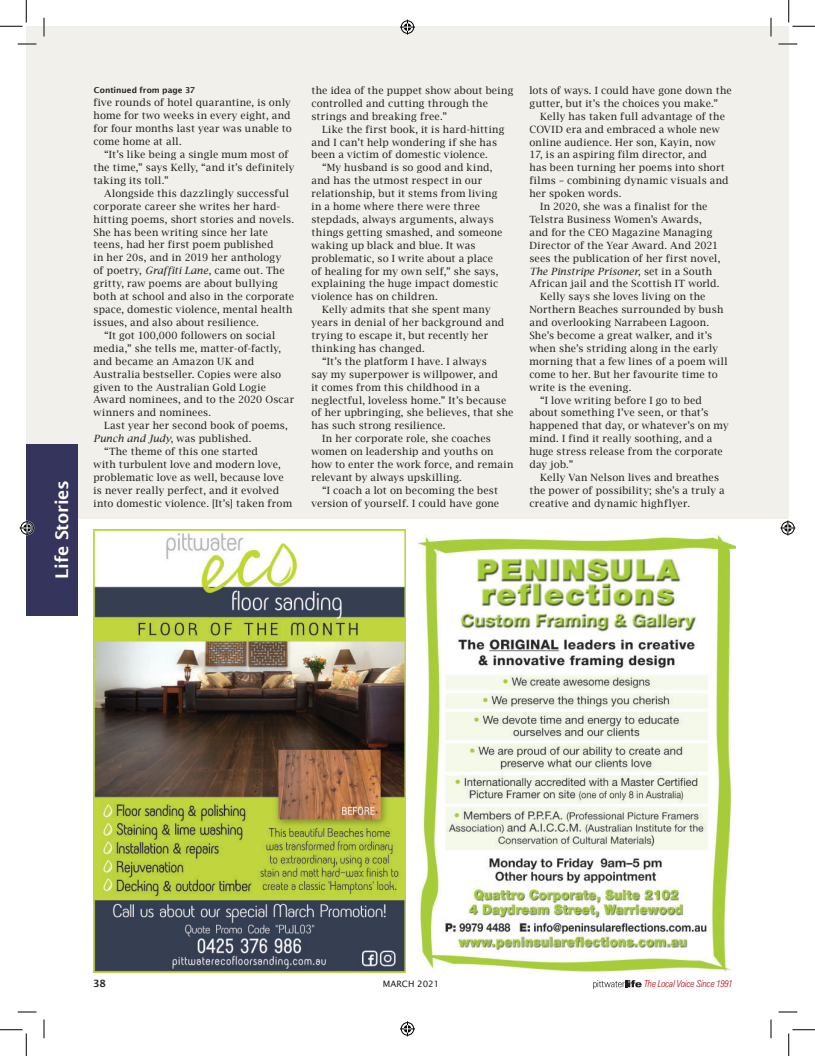
<style>
.page{position:relative;width:815px;height:1056px;background:#fff}
.page>*{position:absolute;margin:0;border:0;box-sizing:border-box;transform-origin:0 0}
.t1{font:600 17.5px "Lucida Sans";letter-spacing:-.015em;color:#fff}
.t2{font:10px/12.9px "Lucida Bright";letter-spacing:.02em;color:#231f20}
.t3{font:italic 10px "Lucida Bright";letter-spacing:.02em;color:#231f20}
.t4{font:600 10px "Lucida Sans";color:#231f20}
.t5{font:italic 300 condensed 9.62px "Zurich BT";letter-spacing:-.015em;color:#b00d15}
.t6{font:8.75px "Lucida Sans";color:#231f20}
.t7{font:600 8.12px "Lucida Sans";letter-spacing:.005em;color:#231f20}
.s1{font-style:italic}
.s2{font-style:normal}
</style>
<div class="page">
<div style="left:26px;top:27px;width:762px;height:492px;background:#f1f0eb"></div>
<div style="left:26px;top:444px;width:52px;height:171px;background:#34345d"></div>
<img style="left:418px;top:535px;width:316px;height:437px">
<img style="left:94px;top:529px;width:311px;height:443px">
<svg style="left:593px;top:980px;width:48px;height:8px"></svg>
<svg style="left:18px;top:43px;width:18px;height:2px"></svg>
<svg style="left:778px;top:43px;width:19px;height:2px"></svg>
<svg style="left:18px;top:1011px;width:18px;height:1px"></svg>
<svg style="left:778px;top:1011px;width:19px;height:1px"></svg>
<svg style="left:43px;top:18px;width:2px;height:18px"></svg>
<svg style="left:43px;top:1019px;width:2px;height:19px"></svg>
<svg style="left:770px;top:18px;width:1px;height:18px"></svg>
<svg style="left:770px;top:1019px;width:1px;height:19px"></svg>
<svg style="left:0;top:0;width:27px;height:27px"></svg>
<svg style="left:0;top:1029px;width:27px;height:26px"></svg>
<svg style="left:788px;top:0;width:26px;height:27px"></svg>
<svg style="left:788px;top:1029px;width:26px;height:26px"></svg>
<svg style="left:400px;top:20px;width:15px;height:15px"></svg>
<svg style="left:400px;top:1021px;width:15px;height:15px"></svg>
<svg style="left:20px;top:520px;width:15px;height:15px"></svg>
<svg style="left:780px;top:520px;width:15px;height:15px"></svg>
<h1 class="t1" style="left:52px;top:578px;width:100px;rotate:-90deg">Life Stories</h1>
<p class="t7" style="left:94px;top:85px;width:103px">Continued from page 37</p>
<p class="t2" style="left:93px;top:96px;width:200px;text-align:justify">five rounds of hotel quarantine, is only home for two weeks in every eight, and for four months last year was unable to come home at all.</p>
<p class="t2" style="left:93px;top:148px;width:202px;text-indent:11px">“It’s like being a single mum most of the time,” says Kelly, “and it’s definitely taking its toll.”</p>
<p class="t2" style="left:104px;top:187px;width:186px">Alongside this dazzlingly successful</p>
<p class="t2" style="left:93px;top:200px;width:188px">corporate career she writes her hard-</p>
<p class="t2" style="left:93px;top:212px;width:202px">hitting poems, short stories and novels.</p>
<p class="t2" style="left:93px;top:225px;width:176px">She has been writing since her late</p>
<p class="t2" style="left:93px;top:238px;width:181px">teens, had her first poem published</p>
<p class="t2" style="left:93px;top:251px;width:189px">in her 20s, and in 2019 her anthology</p>
<p class="t2" style="left:93px;top:264px;width:193px">of poetry, <span class="s1">Graffiti Lane</span>, came out. The</p>
<p class="t2" style="left:93px;top:277px;width:186px">gritty, raw poems are about bullying</p>
<p class="t2" style="left:93px;top:290px;width:202px">both at school and also in the corporate</p>
<p class="t2" style="left:93px;top:303px;width:200px">space, domestic violence, mental health</p>
<p class="t2" style="left:93px;top:316px;width:167px">issues, and also about resilience.</p>
<p class="t2" style="left:104px;top:329px;width:172px">“It got 100,000 followers on social</p>
<p class="t2" style="left:93px;top:342px;width:189px">media,” she tells me, matter-of-factly,</p>
<p class="t2" style="left:93px;top:354px;width:162px">and became an Amazon UK and</p>
<p class="t2" style="left:93px;top:367px;width:189px">Australia bestseller. Copies were also</p>
<p class="t2" style="left:93px;top:380px;width:174px">given to the Australian Gold Logie</p>
<p class="t2" style="left:93px;top:393px;width:202px">Award nominees, and to the 2020 Oscar</p>
<p class="t2" style="left:93px;top:406px;width:119px">winners and nominees.</p>
<p class="t2" style="left:104px;top:419px;width:185px">Last year her second book of poems,</p>
<p class="t2" style="left:93px;top:432px;width:159px"><span class="s1">Punch and Judy</span>, was published.</p>
<p class="t2" style="left:104px;top:445px;width:155px">“The theme of this one started</p>
<p class="t2" style="left:93px;top:458px;width:189px">with turbulent love and modern love,</p>
<p class="t2" style="left:93px;top:471px;width:192px">problematic love as well, because love</p>
<p class="t2" style="left:93px;top:483px;width:187px">is never really perfect, and it evolved</p>
<p class="t2" style="left:93px;top:496px;width:200px">into domestic violence. [It’s] taken from</p>
<p class="t2" style="left:311px;top:84px;width:203px">the idea of the puppet show about being controlled and cutting through the strings and breaking free.”</p>
<p class="t2" style="left:311px;top:123px;width:194px;text-indent:11px">Like the first book, it is hard-hitting and I can’t help wondering if she has been a victim of domestic violence.</p>
<p class="t2" style="left:311px;top:161px;width:192px;text-indent:11px">“My husband is so good and kind, and has the utmost respect in our relationship, but it stems from living in a home where there were three stepdads, always arguments, always things getting smashed, and someone waking up black and blue. It was problematic, so I write about a place of healing for my own self,” she says, explaining the huge impact domestic violence has on children.</p>
<p class="t2" style="left:322px;top:303px;width:170px">Kelly admits that she spent many</p>
<p class="t2" style="left:311px;top:316px;width:194px">years in denial of her background and</p>
<p class="t2" style="left:311px;top:329px;width:178px">trying to escape it, but recently her</p>
<p class="t2" style="left:311px;top:342px;width:115px">thinking has changed.</p>
<p class="t2" style="left:322px;top:355px;width:166px">“It’s the platform I have. I always</p>
<p class="t2" style="left:311px;top:367px;width:188px">say my superpower is willpower, and</p>
<p class="t2" style="left:311px;top:380px;width:170px">it comes from this childhood in a</p>
<p class="t2" style="left:311px;top:393px;width:196px">neglectful, loveless home.” It’s because</p>
<p class="t2" style="left:311px;top:406px;width:203px">of her upbringing, she believes, that she</p>
<p class="t2" style="left:311px;top:419px;width:135px">has such strong resilience.</p>
<p class="t2" style="left:322px;top:432px;width:170px">In her corporate role, she coaches</p>
<p class="t2" style="left:311px;top:445px;width:184px">women on leadership and youths on</p>
<p class="t2" style="left:311px;top:458px;width:203px">how to enter the work force, and remain</p>
<p class="t2" style="left:311px;top:471px;width:152px">relevant by always upskilling.</p>
<p class="t2" style="left:322px;top:483px;width:177px">“I coach a lot on becoming the best</p>
<p class="t2" style="left:311px;top:496px;width:189px">version of yourself. I could have gone</p>
<p class="t2" style="left:529px;top:84px;width:204px">lots of ways. I could have gone down the gutter, but it’s the choices you make.”</p>
<p class="t2" style="left:540px;top:110px;width:186px">Kelly has taken full advantage of the</p>
<p class="t2" style="left:529px;top:123px;width:192px">COVID era and embraced a whole new</p>
<p class="t2" style="left:529px;top:135px;width:188px">online audience. Her son, Kayin, now</p>
<p class="t2" style="left:529px;top:148px;width:179px">17, is an aspiring film director, and</p>
<p class="t2" style="left:529px;top:161px;width:197px">has been turning her poems into short</p>
<p class="t2" style="left:529px;top:174px;width:201px">films – combining dynamic visuals and</p>
<p class="t2" style="left:529px;top:187px;width:94px">her spoken words.</p>
<p class="t2" style="left:540px;top:200px;width:169px">In 2020, she was a finalist for the</p>
<p class="t2" style="left:529px;top:213px;width:174px">Telstra Business Women’s Awards,</p>
<p class="t2" style="left:529px;top:226px;width:184px">and for the CEO Magazine Managing</p>
<p class="t2" style="left:529px;top:239px;width:190px">Director of the Year Award. And 2021</p>
<p class="t2" style="left:529px;top:251px;width:192px">sees the publication of her first novel,</p>
<p class="t3" style="left:529px;top:265px;width:184px">The Pinstripe Prisoner<span class="s2">, set in a South</span></p>
<p class="t2" style="left:529px;top:277px;width:191px">African jail and the Scottish IT world.</p>
<p class="t2" style="left:540px;top:290px;width:167px">Kelly says she loves living on the</p>
<p class="t2" style="left:529px;top:303px;width:195px">Northern Beaches surrounded by bush</p>
<p class="t2" style="left:529px;top:316px;width:181px">and overlooking Narrabeen Lagoon.</p>
<p class="t2" style="left:529px;top:329px;width:184px">She’s become a great walker, and it’s</p>
<p class="t2" style="left:529px;top:342px;width:190px">when she’s striding along in the early</p>
<p class="t2" style="left:529px;top:355px;width:200px">morning that a few lines of a poem will</p>
<p class="t2" style="left:529px;top:367px;width:190px">come to her. But her favourite time to</p>
<p class="t2" style="left:529px;top:380px;width:103px">write is the evening.</p>
<p class="t2" style="left:540px;top:393px;width:163px">“I love writing before I go to bed</p>
<p class="t2" style="left:529px;top:406px;width:180px">about something I’ve seen, or that’s</p>
<p class="t2" style="left:529px;top:419px;width:201px">happened that day, or whatever’s on my</p>
<p class="t2" style="left:529px;top:432px;width:184px">mind. I find it really soothing, and a</p>
<p class="t2" style="left:529px;top:445px;width:195px">huge stress release from the corporate</p>
<p class="t2" style="left:529px;top:458px;width:45px">day job.”</p>
<p class="t2" style="left:540px;top:471px;width:180px">Kelly Van Nelson lives and breathes</p>
<p class="t2" style="left:529px;top:483px;width:197px">the power of possibility; she’s a truly a</p>
<p class="t2" style="left:529px;top:496px;width:162px">creative and dynamic highflyer.</p>
<p class="t4" style="left:93px;top:977px;width:14px">38</p>
<p class="t6" style="left:383px;top:978px;width:58px">MARCH 2021</p>
<p class="t5" style="left:643px;top:977px;width:90px">The Local Voice Since 1991</p>
</div>
